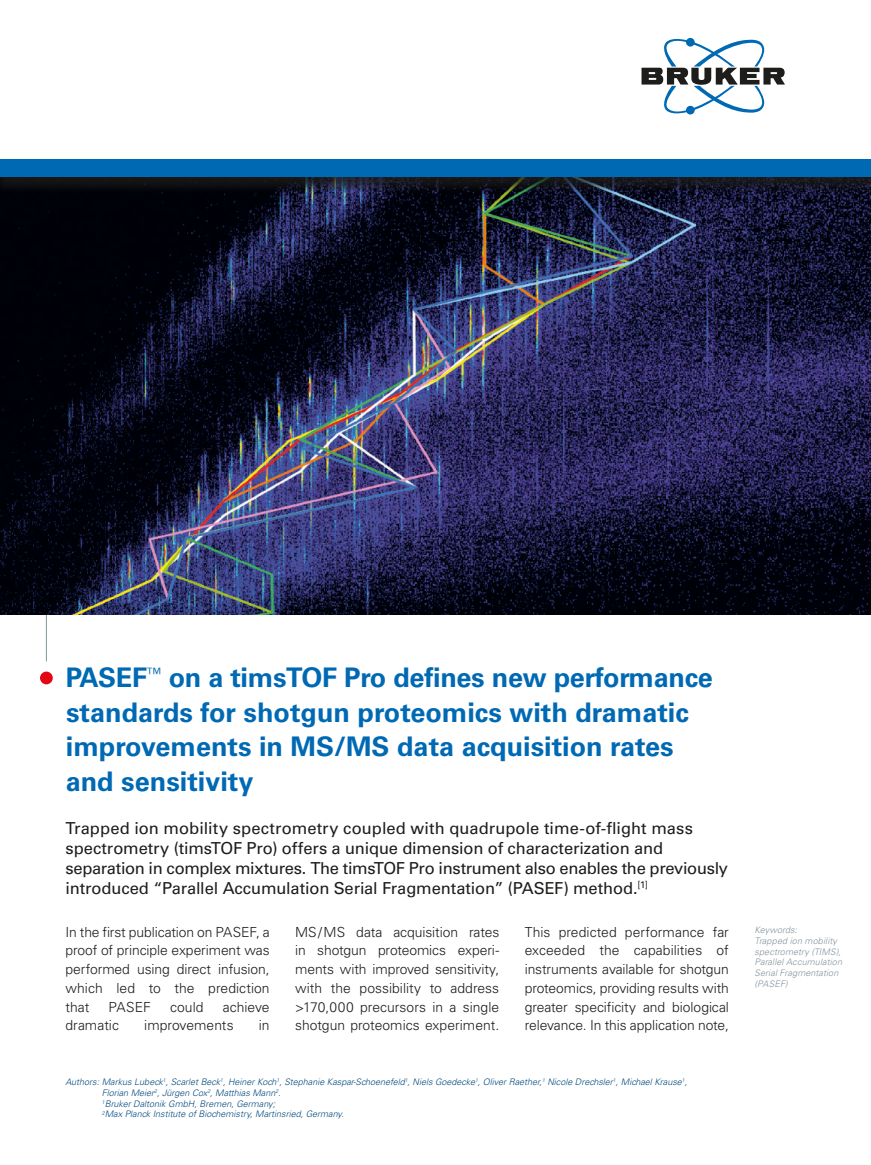
<style>
.page{position:relative;width:871px;height:1165px;background:#fff}
.page>*{position:absolute;margin:0;border:0;box-sizing:border-box;transform-origin:0 0}
.t1{font:700 27px/34.5px "Univers LT Std";color:#0069b4}
.t2{font:16.5px/19.8px "Univers LT Std";letter-spacing:-.01em;color:#1d1d1b}
.t3{font:300 13.8px/18.8px "Univers LT Std";color:#1d1d1b;text-align:justify}
.t4{font:italic 300 9px/10.8px "Univers LT Std";color:#004a7f}
.t5{font:italic 300 9px/10.8px "Univers LT Std";letter-spacing:.015em;color:#83939c}
</style>
<div class="page">
<svg style="left:641px;top:38px;width:144px;height:76px"></svg>
<hr style="left:46px;top:613px;width:1px;height:48px;background:#83939c">
<div style="left:40px;top:671px;width:13px;height:13px;background:#e30614;border-radius:50%"></div>
<img style="left:0;top:195px;width:871px;height:419px">
<div style="left:0;top:161px;width:871px;height:34px;background:#1d1d1b;opacity:.75"></div>
<div style="left:0;top:159px;width:871px;height:17px;background:#0069b4"></div>
<h1 class="t1" style="left:66px;top:660px;width:649px">PASEF<sup>™</sup> on a timsTOF Pro defines new performance standards for shotgun proteomics with dramatic improvements in MS/MS data acquisition rates and sensitivity</h1>
<p class="t2" style="left:66px;top:818px;width:664px">Trapped ion mobility spectrometry coupled with quadrupole time-of-flight mass spectrometry (timsTOF Pro) offers a unique dimension of characterization and separation in complex mixtures. The timsTOF Pro instrument also enables the previously introduced “Parallel Accumulation Serial Fragmentation” (PASEF) method.<sup>[1]</sup></p>
<p class="t3" style="left:66px;top:922px;width:206px">In the first publication on PASEF, a proof of principle experiment was performed using direct infusion, which led to the prediction that</p>
<p class="t3" style="left:109px;top:997px;width:44px">PASEF</p>
<p class="t3" style="left:170px;top:997px;width:35px">could</p>
<p class="t3" style="left:223px;top:997px;width:48px">achieve</p>
<p class="t3" style="left:66px;top:1015px;width:55px">dramatic</p>
<p class="t3" style="left:144px;top:1015px;width:91px">improvements</p>
<p class="t3" style="left:259px;top:1015px;width:12px">in</p>
<p class="t3" style="left:295px;top:922px;width:206px">MS/MS data acquisition rates in shotgun proteomics experi&shy;ments with improved sensitivity, with the possibility to address &gt;170,000 precursors in a single shotgun proteomics experiment.</p>
<p class="t3" style="left:525px;top:922px;width:206px">This predicted performance far exceeded the capabilities of instruments available for shotgun proteomics, providing results with greater specificity and biological relevance. In this application note,</p>
<p class="t4" style="left:102px;top:1076px;width:587px;text-indent:-36px">Authors: Markus Lubeck<sup>1</sup>, Scarlet Beck<sup>1</sup>, Heiner Koch<sup>1</sup>, Stephanie Kaspar-Schoenefeld<sup>1</sup>, Niels Goedecke<sup>1</sup>, Oliver Raether,<sup>1</sup> Nicole Drechsler<sup>1</sup>, Michael Krause<sup>1</sup>, Florian Meier<sup>2</sup>, Jürgen Cox<sup>2</sup>, Matthias Mann<sup>2</sup>.<br><sup>1</sup>Bruker Daltonik GmbH, Bremen, Germany;<br><sup>2</sup>Max Planck Institute of Biochemistry, Martinsried, Germany.</p>
<p class="t5" style="left:754px;top:924px;width:89px">Keywords:<br>Trapped ion mobility spectrometry (TIMS),<br>Parallel Accumulation<br>Serial Fragmentation (PASEF)</p>
</div>
